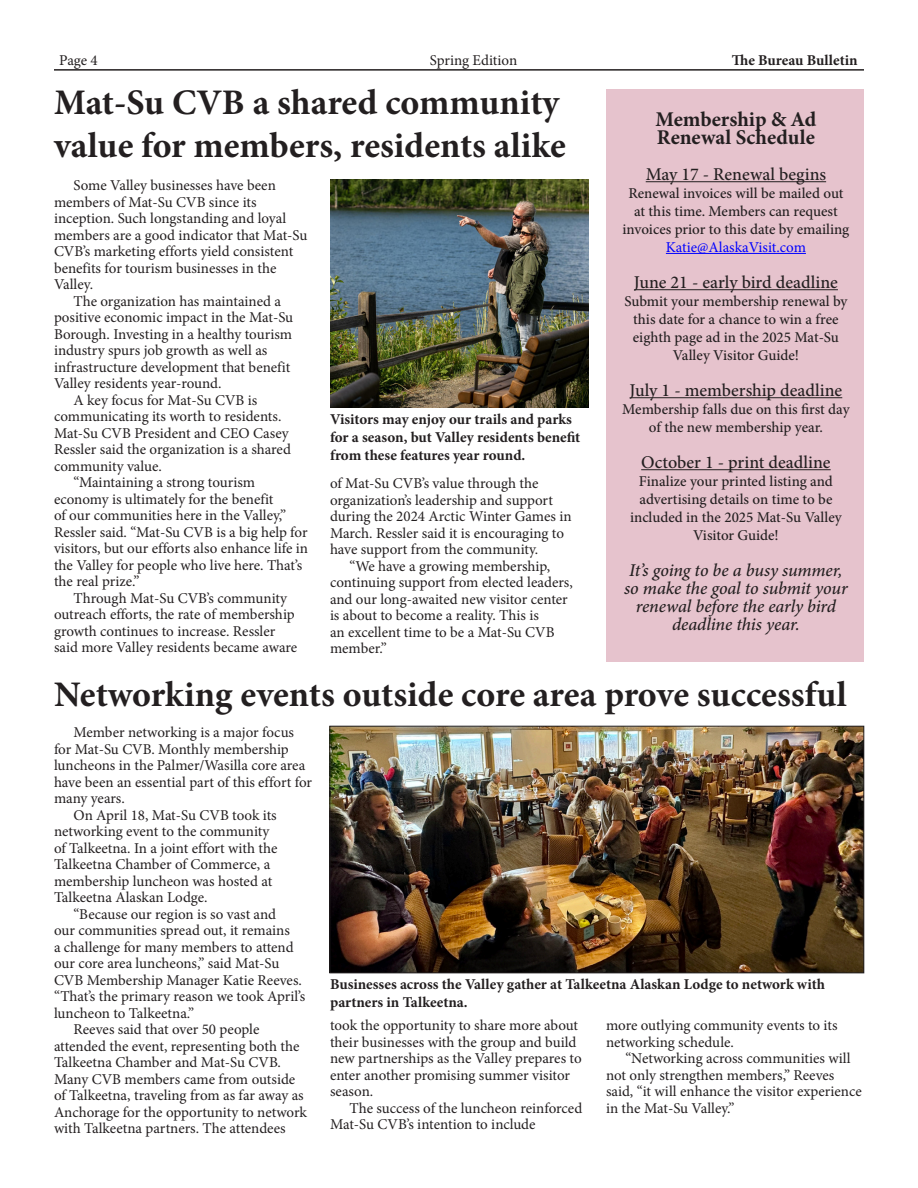
<style>
.page{position:relative;width:918px;height:1188px;background:#fff}
.page>*{position:absolute;margin:0;border:0;box-sizing:border-box;transform-origin:0 0}
.t1{font:700 36px/43.2px "Minion Pro";letter-spacing:-.005em;color:#231f20}
.t2{font:700 21px/18px "Minion Pro";color:#231f20}
.t3{font:italic 500 18px/18px "Minion Pro";letter-spacing:-.01em;color:#231f20;text-align:center}
.t4{font:500 18px "Minion Pro";color:#231f20}
.t5{font:15px/16.5px "Minion Pro";letter-spacing:-.005em;color:#231f20}
.t6{font:500 15px/18px "Minion Pro";color:#231f20;text-align:center}
.t7{font:700 15px/18px "Minion Pro";color:#231f20}
.s1{font-weight:400;color:#00f}
</style>
<div class="page">
<hr style="left:54px;top:69px;width:810px;height:2px;background:#231f20">
<img style="left:332px;top:728px;width:530px;height:243px">
<div style="left:330px;top:726px;width:534px;height:247px;border:1px solid #231f20"></div>
<div style="left:606px;top:89px;width:258px;height:573px;background:#e6c3cd"></div>
<hr style="left:646px;top:181px;width:180px;height:1px;background:#231f20">
<hr style="left:666px;top:253px;width:140px;height:1px;background:#00f">
<hr style="left:634px;top:289px;width:204px;height:1px;background:#231f20">
<hr style="left:630px;top:397px;width:212px;height:1px;background:#231f20">
<hr style="left:641px;top:469px;width:190px;height:1px;background:#231f20">
<img style="left:330px;top:179px;width:258px;height:228px">
<p class="t5" style="left:59px;top:52px;width:40px">Page 4</p>
<p class="t5" style="left:430px;top:52px;width:89px">Spring Edition</p>
<p class="t7" style="left:732px;top:51px;width:127px">The Bureau Bulletin</p>
<p class="t1" style="left:54px;top:80px;width:514px">Mat-Su CVB a shared community value for members, residents alike</p>
<p class="t5" style="left:54px;top:177px;width:255px;text-indent:20px">Some Valley businesses have been members of Mat-Su CVB since its inception. Such longstanding and loyal members are a good indicator that Mat-Su CVB’s marketing efforts yield consistent benefits for tourism businesses in the Valley.</p>
<p class="t5" style="left:54px;top:293px;width:241px;text-indent:20px">The organization has maintained a positive economic impact in the Mat-Su Borough. Investing in a healthy tourism industry spurs job growth as well as infrastructure development that benefit Valley residents year-round.</p>
<p class="t5" style="left:54px;top:392px;width:238px;text-indent:20px">A key focus for Mat-Su CVB is communicating its worth to residents.<br>Mat-Su CVB President and CEO Casey<br>Ressler said the organization is a shared community value.</p>
<p class="t5" style="left:54px;top:474px;width:256px;text-indent:20px">“Maintaining a strong tourism economy is ultimately for the benefit<br>of our communities here in the Valley,” Ressler said. “Mat-Su CVB is a big help for visitors, but our efforts also enhance life in the Valley for people who live here. That’s the real prize.”</p>
<p class="t5" style="left:54px;top:590px;width:245px;text-indent:20px">Through Mat-Su CVB’s community outreach efforts, the rate of membership growth continues to increase. Ressler said more Valley residents became aware</p>
<p class="t7" style="left:330px;top:410px;width:252px">Visitors may enjoy our trails and parks for a season, but Valley residents benefit from these features year round.</p>
<p class="t5" style="left:330px;top:475px;width:243px">of Mat-Su CVB’s value through the organization’s leadership and support during the 2024 Arctic Winter Games in March. Ressler said it is encouraging to have support from the community.</p>
<p class="t5" style="left:330px;top:558px;width:244px;text-indent:20px">“We have a growing membership, continuing support from elected leaders, and our long-awaited new visitor center is about to become a reality. This is<br>an excellent time to be a Mat-Su CVB member.”</p>
<p class="t2" style="left:655px;top:110px;width:162px">Membership &amp; Ad<br>Renewal Schedule</p>
<p class="t4" style="left:646px;top:162px;width:182px">May 17 - Renewal begins</p>
<p class="t6" style="left:623px;top:184px;width:228px">Renewal invoices will be mailed out at this time. Members can request invoices prior to this date by emailing <span class="s1">Katie@AlaskaVisit.com</span></p>
<p class="t4" style="left:634px;top:270px;width:205px">June 21 - early bird deadline</p>
<p class="t6" style="left:624px;top:292px;width:224px">Submit your membership renewal by this date for a chance to win a free eighth page ad in the 2025 Mat-Su<br>Valley Visitor Guide!</p>
<p class="t4" style="left:630px;top:378px;width:214px">July 1 - membership deadline</p>
<p class="t6" style="left:622px;top:400px;width:229px">Membership falls due on this first day of the new membership year.</p>
<p class="t4" style="left:641px;top:450px;width:191px">October 1 - print deadline</p>
<p class="t6" style="left:630px;top:472px;width:213px">Finalize your printed listing and advertising details on time to be included in the 2025 Mat-Su Valley<br>Visitor Guide!</p>
<p class="t3" style="left:624px;top:561px;width:225px">It’s going to be a busy summer, so make the goal to submit your renewal before the early bird deadline this year.</p>
<p class="t1" style="left:54px;top:673px;width:794px">Networking events outside core area prove successful</p>
<p class="t5" style="left:54px;top:724px;width:260px;text-indent:20px">Member networking is a major focus for Mat-Su CVB. Monthly membership luncheons in the Palmer/Wasilla core area have been an essential part of this effort for many years.</p>
<p class="t5" style="left:54px;top:807px;width:225px;text-indent:20px">On April 18, Mat-Su CVB took its networking event to the community of Talkeetna. In a joint effort with the<br>Talkeetna Chamber of Commerce, a membership luncheon was hosted at<br>Talkeetna Alaskan Lodge.</p>
<p class="t5" style="left:54px;top:906px;width:253px;text-indent:20px">“Because our region is so vast and<br>our communities spread out, it remains<br>a challenge for many members to attend our core area luncheons,” said Mat-Su CVB Membership Manager Katie Reeves. “That’s the primary reason we took April’s luncheon to Talkeetna.”</p>
<p class="t5" style="left:54px;top:1021px;width:254px;text-indent:20px">Reeves said that over 50 people attended the event, representing both the Talkeetna Chamber and Mat-Su CVB.<br>Many CVB members came from outside of Talkeetna, traveling from as far away as Anchorage for the opportunity to network with Talkeetna partners. The attendees</p>
<p class="t7" style="left:330px;top:975px;width:497px">Businesses across the Valley gather at Talkeetna Alaskan Lodge to network with partners in Talkeetna.</p>
<p class="t5" style="left:330px;top:1017px;width:253px">took the opportunity to share more about their businesses with the group and build new partnerships as the Valley prepares to enter another promising summer visitor season.</p>
<p class="t5" style="left:330px;top:1100px;width:254px;text-indent:20px">The success of the luncheon reinforced<br>Mat-Su CVB’s intention to include</p>
<p class="t5" style="left:606px;top:1017px;width:233px">more outlying community events to its networking schedule.</p>
<p class="t5" style="left:606px;top:1050px;width:257px;text-indent:20px">“Networking across communities will not only strengthen members,” Reeves said, “it will enhance the visitor experience in the Mat-Su Valley.”</p>
</div>
